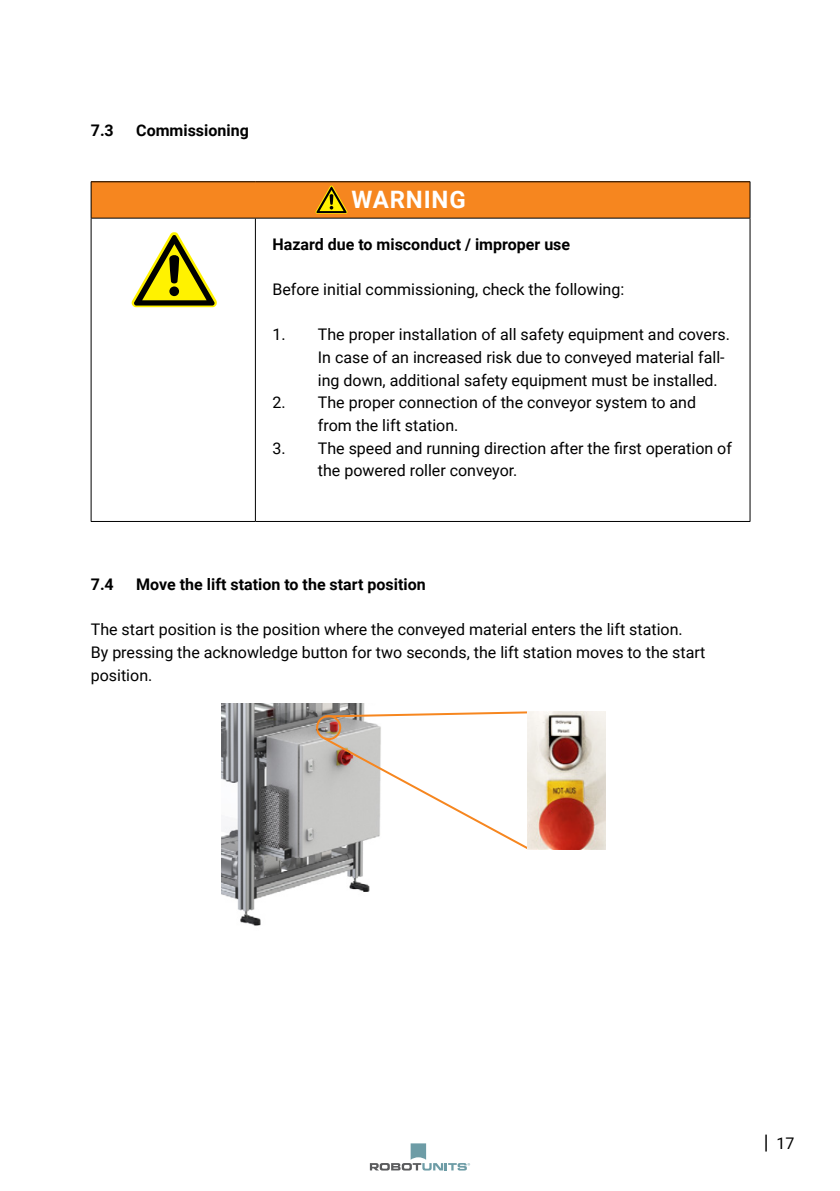
<style>
.page{position:relative;width:840px;height:1191px;background:#fff}
.page>*{position:absolute;margin:0;border:0;box-sizing:border-box;transform-origin:0 0}
.t1{font:700 24px "Roboto";letter-spacing:.035em;color:#fff}
.t2{font:16px/22.6px "Roboto";color:#000}
.t3{font:700 16px "Roboto";color:#000}
.s1{font-size:20px}
</style>
<div class="page">
<svg style="left:369px;top:1143px;width:101px;height:27px"></svg>
<div style="left:91px;top:182px;width:658px;height:36px;background:#f6861f"></div>
<hr style="left:749px;top:182px;width:1px;height:36px;background:#000">
<hr style="left:91px;top:181px;width:164px;height:1px;background:#000">
<hr style="left:91px;top:182px;width:1px;height:36px;background:#000">
<hr style="left:255px;top:181px;width:495px;height:1px;background:#000">
<hr style="left:91px;top:218px;width:164px;height:1px;background:#000">
<hr style="left:91px;top:218px;width:1px;height:303px;background:#000">
<hr style="left:255px;top:218px;width:495px;height:1px;background:#000">
<hr style="left:255px;top:218px;width:1px;height:303px;background:#000">
<hr style="left:749px;top:218px;width:1px;height:303px;background:#000">
<hr style="left:91px;top:521px;width:164px;height:1px;background:#000">
<hr style="left:255px;top:521px;width:495px;height:1px;background:#000">
<svg style="left:132px;top:232px;width:85px;height:75px"></svg>
<div style="left:169px;top:286px;width:10px;height:10px;background:#000;border-radius:50%"></div>
<svg style="left:315px;top:186px;width:32px;height:28px"></svg>
<img style="left:221px;top:703px;width:160px;height:223px">
<svg style="left:323px;top:710px;width:204px;height:8px"></svg>
<svg style="left:322px;top:736px;width:209px;height:115px"></svg>
<div style="left:316px;top:715px;width:25px;height:25px;border:2px solid #f6861f;border-radius:50%"></div>
<img style="left:527px;top:711px;width:78px;height:138px">
<p class="t3" style="left:91px;top:119px;width:25px">7.3</p>
<p class="t3" style="left:136px;top:119px;width:114px">Commissioning</p>
<h1 class="t1" style="left:351px;top:183px;width:116px">WARNING</h1>
<p class="t3" style="left:272px;top:233px;width:299px">Hazard due to misconduct / improper use</p>
<p class="t2" style="left:272px;top:277px;width:353px">Before initial commissioning, check the following:</p>
<p class="t2" style="left:317px;top:323px;width:413px;text-indent:-45px">1. The proper installation of all safety equipment and covers.<br>In case of an increased risk due to conveyed material fall&shy;ing down, additional safety equipment must be installed.</p>
<p class="t2" style="left:317px;top:391px;width:379px;text-indent:-45px">2. The proper connection of the conveyor system to and from the lift station.</p>
<p class="t2" style="left:318px;top:436px;width:415px;text-indent:-45px">3. The speed and running direction after the first operation of the powered roller conveyor.</p>
<p class="t3" style="left:91px;top:573px;width:25px">7.4</p>
<p class="t3" style="left:136px;top:573px;width:291px">Move the lift station to the start position</p>
<p class="t2" style="left:91px;top:617px;width:616px">The start position is the position where the conveyed material enters the lift station.<br>By pressing the acknowledge button for two seconds, the lift station moves to the start position.</p>
<p class="t2" style="left:763px;top:1131px;width:32px"><span class="s1">|</span> 17</p>
</div>
